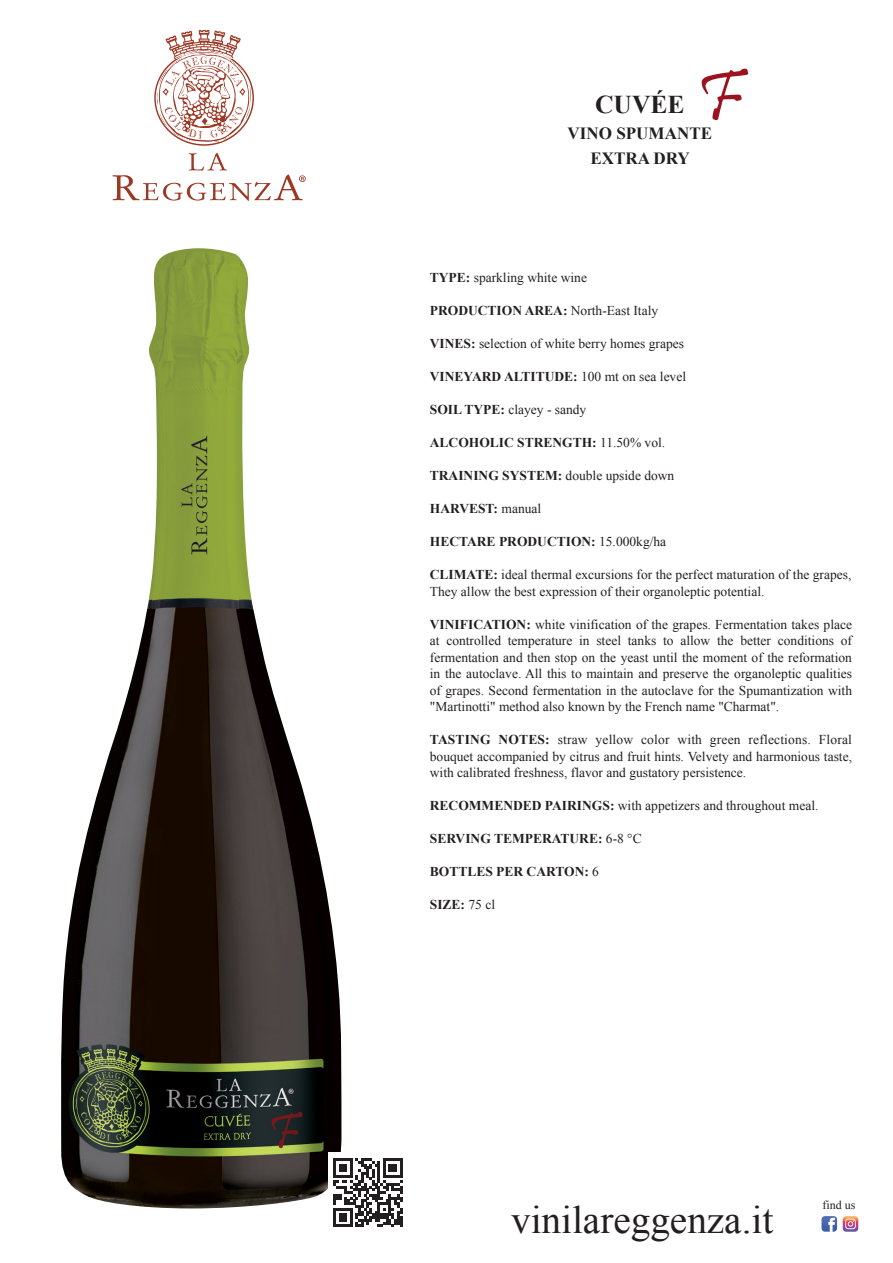
<style>
.page{position:relative;width:893px;height:1263px;background:#fff}
.page>*{position:absolute;margin:0;border:0;box-sizing:border-box;transform-origin:0 0}
.t1{font:74.1px "Pristina";color:#9c1320}
.t2{font:39.15px "Times New Roman";color:#231f20}
.t3{font:700 25.65px "Times New Roman";color:#231f20}
.t4{font:700 17.1px/25.5px "Times New Roman";color:#231f20;text-align:center}
.t5{font:13.5px/16.5px "Times New Roman";color:#231f20;text-align:justify}
.t6{font:700 13.5px "Times New Roman";color:#231f20}
.t7{font:12px "Times New Roman";color:#231f20}
.s1{font-weight:700}
.s2{font-weight:400}
</style>
<div class="page">
<img style="left:61px;top:248px;width:281px;height:960px">
<svg style="left:843px;top:1216px;width:15px;height:16px"></svg>
<svg style="left:821px;top:1216px;width:16px;height:16px"></svg>
<div style="left:328px;top:1152px;width:80px;height:80px;background:#fff"></div>
<svg style="left:333px;top:1158px;width:69px;height:69px"></svg>
<svg style="left:113px;top:153px;width:193px;height:48px"></svg>
<svg style="left:154px;top:30px;width:100px;height:116px"></svg>
<h1 class="t1" style="left:697px;top:55px;width:46px">F</h1>
<h3 class="t3" style="left:595px;top:87px;width:91px">CUVÉE</h3>
<p class="t4" style="left:568px;top:120px;width:146px">VINO SPUMANTE<br>EXTRA DRY</p>
<p class="t5" style="left:430px;top:269px;width:159px"><span class="s1">TYPE:</span> sparkling white wine</p>
<p class="t6" style="left:430px;top:302px;width:230px">PRODUCTION AREA: <span class="s2">North-East Italy</span></p>
<p class="t5" style="left:430px;top:335px;width:256px"><span class="s1">VINES:</span> selection of white berry homes grapes</p>
<p class="t6" style="left:430px;top:368px;width:258px">VINEYARD ALTITUDE: <span class="s2">100 mt on sea level</span></p>
<p class="t5" style="left:430px;top:401px;width:158px"><span class="s1">SOIL TYPE:</span> clayey - sandy</p>
<p class="t6" style="left:430px;top:433px;width:237px">ALCOHOLIC STRENGTH: <span class="s2">11.50% vol.</span></p>
<p class="t5" style="left:430px;top:467px;width:246px"><span class="s1">TRAINING SYSTEM:</span> double upside down</p>
<p class="t6" style="left:430px;top:499px;width:113px">HARVEST: <span class="s2">manual</span></p>
<p class="t6" style="left:430px;top:532px;width:238px">HECTARE PRODUCTION: <span class="s2">15.000kg/ha</span></p>
<p class="t5" style="left:430px;top:566px;width:423px"><span class="s1">CLIMATE:</span> ideal thermal excursions for the perfect maturation of the grapes,<br>They allow the best expression of their organoleptic potential.</p>
<p class="t5" style="left:430px;top:616px;width:424px"><span class="s1">VINIFICATION:</span> white vinification of the grapes. Fermentation takes place at controlled temperature in steel tanks to allow the better conditions of fermentation and then stop on the yeast until the moment of the reformation in the autoclave. All this to maintain and preserve the organoleptic qualities of grapes. Second fermentation in the autoclave for the Spumantization with "Martinotti" method also known by the French name "Charmat".</p>
<p class="t5" style="left:430px;top:731px;width:424px"><span class="s1">TASTING NOTES:</span> straw yellow color with green reflections. Floral bouquet accompanied by citrus and fruit hints. Velvety and harmonious taste, with calibrated freshness, flavor and gustatory persistence.</p>
<p class="t5" style="left:430px;top:797px;width:390px"><span class="s1">RECOMMENDED PAIRINGS:</span> with appetizers and throughout meal.</p>
<p class="t6" style="left:430px;top:829px;width:213px">SERVING TEMPERATURE: <span class="s2">6-8 °C</span></p>
<p class="t6" style="left:430px;top:862px;width:171px">BOTTLES PER CARTON: <span class="s2">6</span></p>
<p class="t6" style="left:430px;top:895px;width:67px">SIZE: <span class="s2">75 cl</span></p>
<h2 class="t2" style="left:511px;top:1194px;width:264px">vinilareggenza.it</h2>
<p class="t7" style="left:822px;top:1197px;width:34px">find us</p>
</div>
